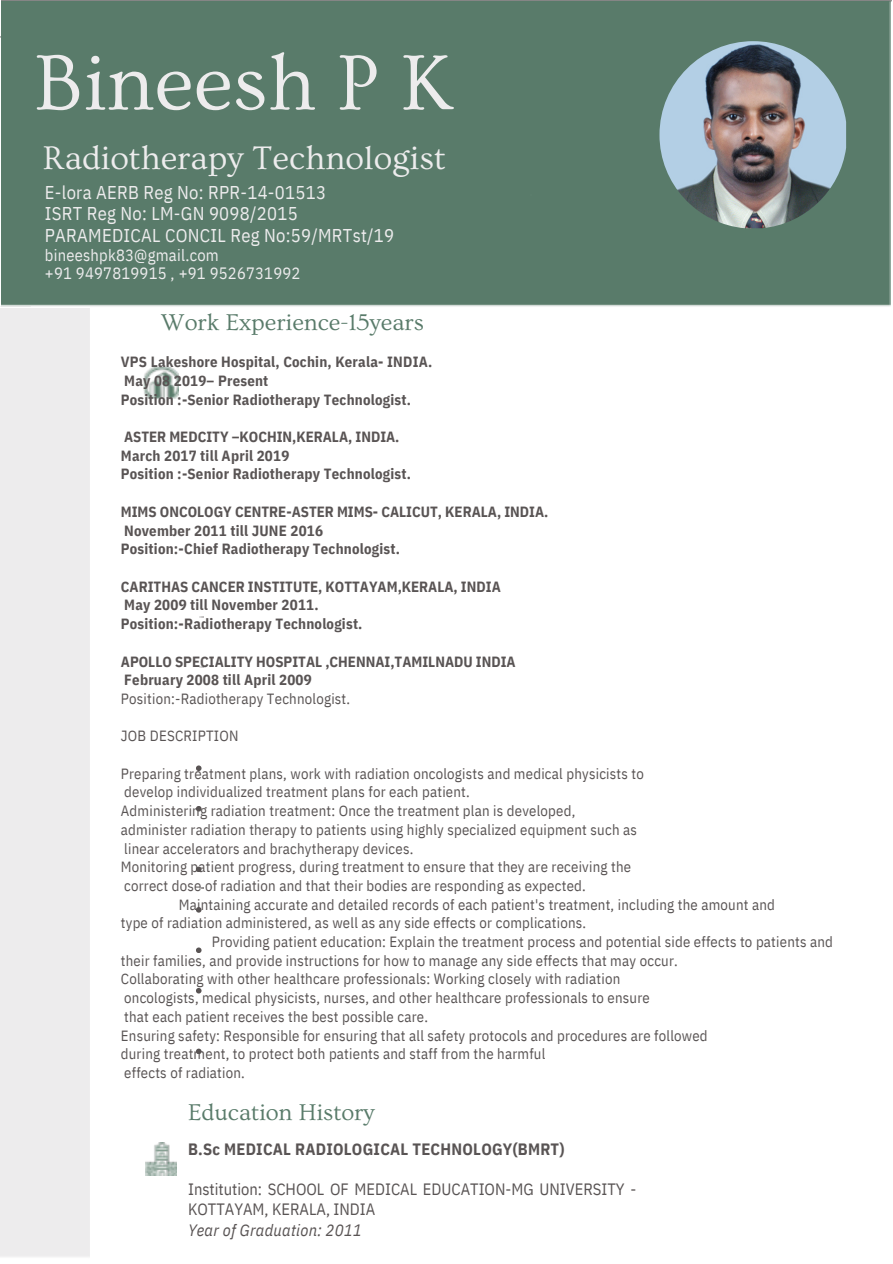
<style>
.page{position:relative;width:893px;height:1264px;background:#fff}
.page>*{position:absolute;margin:0;border:0;box-sizing:border-box;transform-origin:0 0}
.t1{font:81.6px "Ovo";color:#edeced}
.t2{font:34.35px "Ovo";color:#edeced}
.t3{font:23.85px "Ovo";color:#597b6a}
.t4{font:18.45px/21.3px "IBM Plex Sans Cond";letter-spacing:.015em;color:#edeced}
.t5{font:16.35px/20.2px "IBM Plex Sans Cond";color:#595454}
.t6{font:16.35px "IBM Plex Sans Cond";letter-spacing:.015em;color:#edeced}
.t7{font:700 16.35px "IBM Plex Sans Cond";letter-spacing:.015em;color:#595454}
.t8{font:italic 16.35px "IBM Plex Sans Cond";letter-spacing:.015em;color:#595454}
.t9{font:14.7px "IBM Plex Sans Cond";letter-spacing:.015em;color:#595454}
.t10{font:700 14.7px "IBM Plex Sans Cond";letter-spacing:.015em;color:#595454}
</style>
<div class="page">
<div style="left:1px;top:1px;width:888px;height:306px;background:#597b6a"></div>
<img style="left:659px;top:41px;width:187px;height:187px">
<img style="left:143px;top:367px;width:35px;height:32px">
<img style="left:145px;top:1142px;width:32px;height:33px">
<img style="left:90px;top:195px;width:442px;height:1px">
<svg style="left:196px;top:765px;width:5px;height:6px"></svg>
<svg style="left:196px;top:806px;width:5px;height:5px"></svg>
<svg style="left:196px;top:866px;width:5px;height:6px"></svg>
<svg style="left:196px;top:907px;width:5px;height:5px"></svg>
<svg style="left:196px;top:947px;width:5px;height:6px"></svg>
<svg style="left:196px;top:988px;width:5px;height:5px"></svg>
<svg style="left:196px;top:1048px;width:5px;height:6px"></svg>
<p class="t1" style="left:34px;top:39px;width:420px">Bineesh P K</p>
<p class="t2" style="left:43px;top:139px;width:404px">Radiotherapy Technologist</p>
<p class="t4" style="left:45px;top:181px;width:282px">E-lora AERB Reg No: RPR-14-01513</p>
<p class="t4" style="left:45px;top:203px;width:351px">ISRT Reg No: LM-GN 9098/2015<br>PARAMEDICAL CONCIL Reg No:59/MRTst/19</p>
<p class="t6" style="left:45px;top:244px;width:175px">bineeshpk83@gmail.com</p>
<p class="t6" style="left:45px;top:262px;width:257px">+91 9497819915 , +91 9526731992</p>
<p class="t3" style="left:161px;top:309px;width:264px">Work Experience-15years</p>
<p class="t10" style="left:121px;top:352px;width:313px">VPS Lakeshore Hospital, Cochin, Kerala- INDIA.</p>
<p class="t10" style="left:124px;top:371px;width:145px">May 08 2019– Present</p>
<p class="t10" style="left:121px;top:389px;width:291px">Position :-Senior Radiotherapy Technologist.</p>
<p class="t10" style="left:124px;top:427px;width:277px">ASTER MEDCITY –KOCHIN,KERALA, INDIA.</p>
<p class="t10" style="left:121px;top:445px;width:170px">March 2017 till April 2019</p>
<p class="t10" style="left:121px;top:464px;width:291px">Position :-Senior Radiotherapy Technologist.</p>
<p class="t10" style="left:121px;top:502px;width:429px">MIMS ONCOLOGY CENTRE-ASTER MIMS- CALICUT, KERALA, INDIA.</p>
<p class="t10" style="left:124px;top:520px;width:200px">November 2011 till JUNE 2016</p>
<p class="t10" style="left:121px;top:539px;width:280px">Position:-Chief Radiotherapy Technologist.</p>
<p class="t10" style="left:121px;top:576px;width:381px">CARITHAS CANCER INSTITUTE, KOTTAYAM,KERALA, INDIA</p>
<p class="t10" style="left:124px;top:595px;width:196px">May 2009 till November 2011.</p>
<p class="t10" style="left:121px;top:614px;width:243px">Position:-Radiotherapy Technologist.</p>
<p class="t10" style="left:121px;top:651px;width:396px">APOLLO SPECIALITY HOSPITAL ,CHENNAI,TAMILNADU INDIA</p>
<p class="t10" style="left:124px;top:670px;width:189px">February 2008 till April 2009</p>
<p class="t9" style="left:121px;top:688px;width:231px">Position:-Radiotherapy Technologist.</p>
<p class="t9" style="left:121px;top:726px;width:119px">JOB DESCRIPTION</p>
<p class="t9" style="left:121px;top:763px;width:524px">Preparing treatment plans, work with radiation oncologists and medical physicists to</p>
<p class="t9" style="left:124px;top:782px;width:347px">develop individualized treatment plans for each patient.</p>
<p class="t9" style="left:121px;top:801px;width:456px">Administering radiation treatment: Once the treatment plan is developed,</p>
<p class="t9" style="left:121px;top:819px;width:517px">administer radiation therapy to patients using highly specialized equipment such as</p>
<p class="t9" style="left:124px;top:838px;width:291px">linear accelerators and brachytherapy devices.</p>
<p class="t9" style="left:121px;top:857px;width:511px">Monitoring patient progress, during treatment to ensure that they are receiving the</p>
<p class="t9" style="left:124px;top:875px;width:463px">correct dose of radiation and that their bodies are responding as expected.</p>
<p class="t9" style="left:179px;top:894px;width:597px">Maintaining accurate and detailed records of each patient's treatment, including the amount and</p>
<p class="t9" style="left:121px;top:913px;width:467px">type of radiation administered, as well as any side effects or complications.</p>
<p class="t9" style="left:212px;top:932px;width:622px">Providing patient education: Explain the treatment process and potential side effects to patients and</p>
<p class="t9" style="left:121px;top:950px;width:558px">their families, and provide instructions for how to manage any side effects that may occur.</p>
<p class="t9" style="left:121px;top:969px;width:501px">Collaborating with other healthcare professionals: Working closely with radiation</p>
<p class="t9" style="left:124px;top:988px;width:527px">oncologists, medical physicists, nurses, and other healthcare professionals to ensure</p>
<p class="t9" style="left:124px;top:1006px;width:305px">that each patient receives the best possible care.</p>
<p class="t9" style="left:121px;top:1025px;width:588px">Ensuring safety: Responsible for ensuring that all safety protocols and procedures are followed</p>
<p class="t9" style="left:121px;top:1044px;width:426px">during treatment, to protect both patients and staff from the harmful</p>
<p class="t9" style="left:124px;top:1062px;width:122px">effects of radiation.</p>
<p class="t3" style="left:188px;top:1099px;width:188px">Education History</p>
<p class="t7" style="left:188px;top:1137px;width:378px">B.Sc MEDICAL RADIOLOGICAL TECHNOLOGY(BMRT)</p>
<p class="t5" style="left:188px;top:1178px;width:450px">Institution: SCHOOL OF MEDICAL EDUCATION-MG UNIVERSITY -<br>KOTTAYAM, KERALA, INDIA</p>
<p class="t8" style="left:188px;top:1218px;width:175px">Year of Graduation: 2011</p>
</div>
